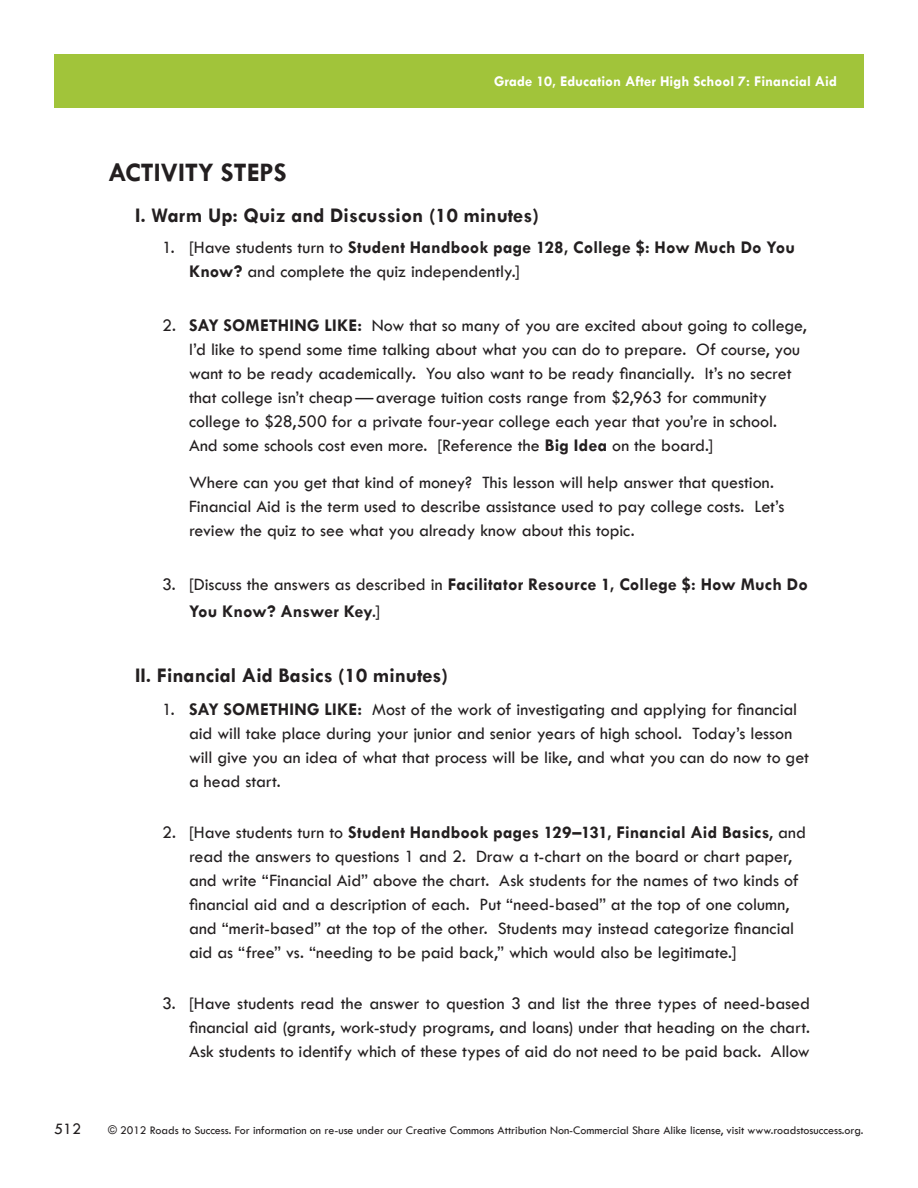
<style>
.page{position:relative;width:918px;height:1188px;background:#fff}
.page>*{position:absolute;margin:0;border:0;box-sizing:border-box;transform-origin:0 0}
.AI_Head{font:700 27px "Tw Cen";color:#231f20}
.A_NumberListRoman{font:700 21px "Tw Cen";color:#231f20}
.A_NumberList2{font:18px/24px "Tw Cen";letter-spacing:-.005em;color:#231f20}
.A_NumberList1{font:18px/24px "Tw Cen";letter-spacing:-.005em;color:#231f20}
.A_Text{font:18px/24px "Tw Cen";letter-spacing:-.005em;color:#231f20}
.A_NumberList2-2{font:700 18px/27px "Tw Cen";letter-spacing:.005em;color:#231f20}
.t1{font:16.5px "Tw Cen";color:#231f20}
.t2{font:700 15px "Tw Cen";color:#fff}
.t3{font:12px "Tw Cen";color:#231f20}
.s1{font-weight:700}
.s2{font-weight:400}
</style>
<div class="page">
<div style="left:54px;top:54px;width:810px;height:54px;background:#a1c43a"></div>
<p class="t2" style="left:494px;top:72px;width:344px">Grade 10, Education After High School 7: Financial Aid</p>
<p class="AI_Head" style="left:108px;top:156px;width:180px">ACTIVITY STEPS</p>
<p class="A_NumberListRoman" style="left:135px;top:203px;width:405px">I. Warm Up: Quiz and Discussion (10 minutes)</p>
<p class="A_NumberList1" style="left:189px;top:235px;width:607px;text-indent:-27px">1. [Have students turn to <span class="s1">Student Handbook page 128, College $: How Much Do You<br>Know?</span> and complete the quiz independently.]</p>
<p class="A_NumberList2" style="left:189px;top:313px;width:619px;text-indent:-27px">2. <span class="s1">SAY SOMETHING LIKE:</span> Now that so many of you are excited about going to college, I’d like to spend some time talking about what you can do to prepare. Of course, you want to be ready academically. You also want to be ready financially. It’s no secret that college isn’t cheap — average tuition costs range from $2,963 for community college to $28,500 for a private four-year college each year that you’re in school.<br>And some schools cost even more. [Reference the <span class="s1">Big Idea</span> on the board.]</p>
<p class="A_Text" style="left:189px;top:470px;width:597px">Where can you get that kind of money? This lesson will help answer that question.<br>Financial Aid is the term used to describe assistance used to pay college costs. Let’s review the quiz to see what you already know about this topic.</p>
<p class="A_NumberList2-2" style="left:189px;top:570px;width:620px;text-indent:-27px"><span class="s2">3. [Discuss the answers as described in</span> Facilitator Resource 1, College $: How Much Do<br>You Know? Answer Key<span class="s2">.]</span></p>
<p class="A_NumberListRoman" style="left:135px;top:662px;width:315px">II. Financial Aid Basics (10 minutes)</p>
<p class="A_NumberList1" style="left:189px;top:698px;width:622px;text-indent:-27px">1. <span class="s1">SAY SOMETHING LIKE:</span> Most of the work of investigating and applying for financial aid will take place during your junior and senior years of high school. Today’s lesson will give you an idea of what that process will be like, and what you can do now to get a head start.</p>
<p class="A_NumberList2" style="left:189px;top:821px;width:618px;text-indent:-27px">2. [Have students turn to <span class="s1">Student Handbook pages 129–131, Financial Aid Basics</span>, and read the answers to questions 1 and 2. Draw a t-chart on the board or chart paper, and write “Financial Aid” above the chart. Ask students for the names of two kinds of financial aid and a description of each. Put “need-based” at the top of one column, and “merit-based” at the top of the other. Students may instead categorize financial aid as “free” vs. “needing to be paid back,” which would also be legitimate.]</p>
<p class="A_NumberList2" style="left:189px;top:992px;width:622px;text-align:justify;text-indent:-27px">3. [Have students read the answer to question 3 and list the three types of need-based financial aid (grants, work-study programs, and loans) under that heading on the chart.<br>Ask students to identify which of these types of aid do not need to be paid back. Allow</p>
<p class="t1" style="left:54px;top:1119px;width:29px">512</p>
<p class="t3" style="left:108px;top:1123px;width:757px">© 2012 Roads to Success. For information on re-use under our Creative Commons Attribution Non-Commercial Share Alike license, visit www.roadstosuccess.org.</p>
</div>
